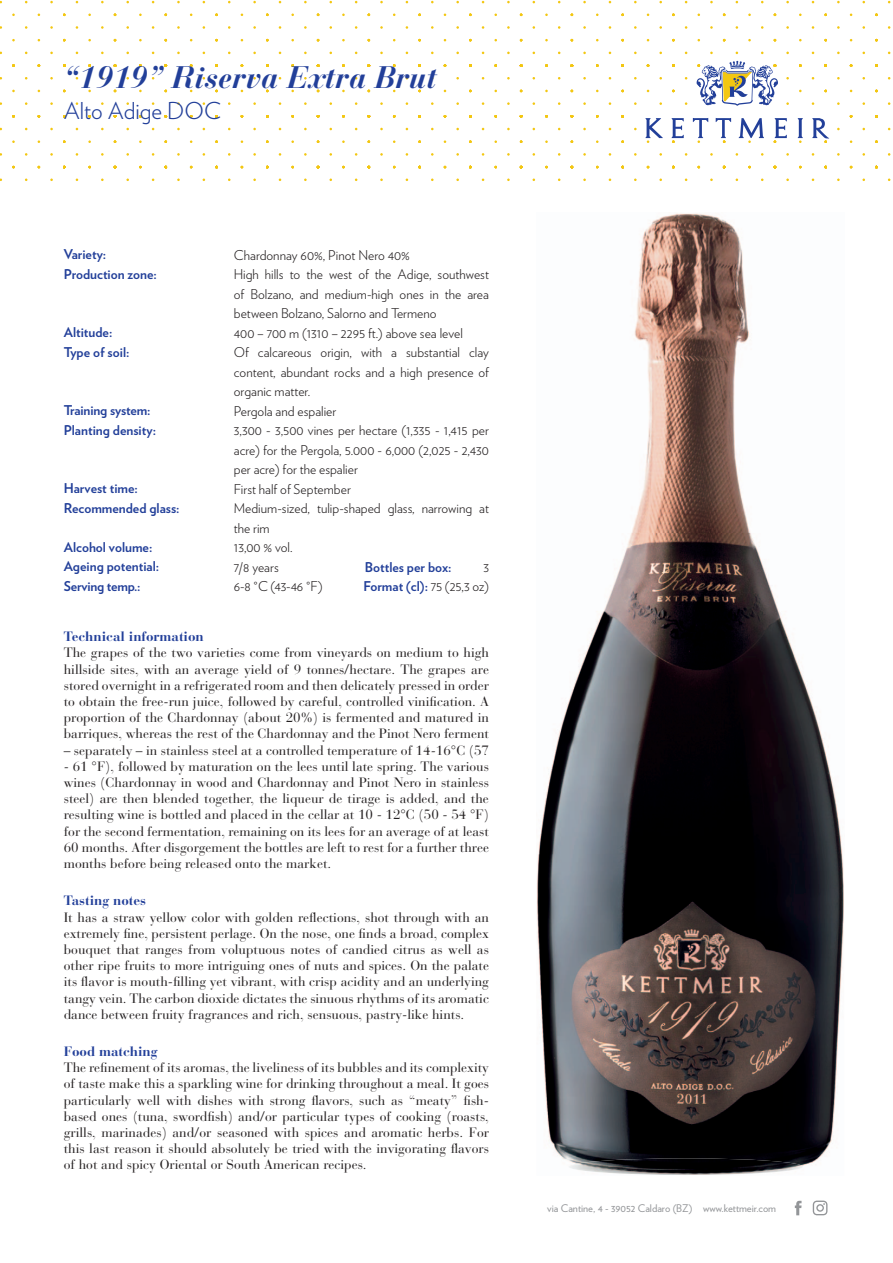
<style>
.page{position:relative;width:893px;height:1263px;background:#fff}
.page>*{position:absolute;margin:0;border:0;box-sizing:border-box;transform-origin:0 0}
.t1{font:italic 700 30.9px "Bauer Bodoni";color:#223f99}
.t2{font:300 23.25px "Verlag";color:#223f99}
.t3{font:13.5px/16.2px "Bauer Bodoni";color:#231f20;text-align:justify}
.t4{font:300 13.5px/19.5px "Verlag";color:#231f20}
.t5{font:700 13.5px/19.5px "Verlag";color:#223f99}
.t6{font:700 13.5px "Bauer Bodoni";color:#223f99}
.t7{font:10.5px "Verlag";color:#939598}
.s1{font-weight:300;color:#231f20}
</style>
<div class="page">
<svg style="left:0;top:0;width:891px;height:181px"></svg>
<div style="left:645px;top:114px;width:187px;height:25px;background:#fff"></div>
<svg style="left:694px;top:52px;width:85px;height:55px"></svg>
<svg style="left:812px;top:118px;width:17px;height:25px"></svg>
<svg style="left:798px;top:118px;width:5px;height:25px"></svg>
<svg style="left:645px;top:118px;width:18px;height:25px"></svg>
<svg style="left:693px;top:118px;width:71px;height:25px"></svg>
<svg style="left:672px;top:118px;width:15px;height:25px"></svg>
<svg style="left:774px;top:118px;width:15px;height:25px"></svg>
<svg style="left:795px;top:1201px;width:7px;height:14px"></svg>
<svg style="left:813px;top:1200px;width:14px;height:15px"></svg>
<img style="left:537px;top:213px;width:307px;height:953px">
<img style="left:568px;top:1158px;width:235px;height:17px">
<h1 class="t1" style="left:64px;top:58px;width:375px">“1919” Riserva Extra Brut</h1>
<h2 class="t2" style="left:64px;top:93px;width:159px">Alto Adige DOC</h2>
<p class="t5" style="left:64px;top:244px;width:95px">Variety:<br>Production zone:</p>
<p class="t5" style="left:64px;top:322px;width:67px">Altitude:<br>Type of soil:</p>
<p class="t5" style="left:64px;top:400px;width:94px">Training system:<br>Planting density:</p>
<p class="t5" style="left:64px;top:478px;width:117px">Harvest time:<br>Recommended glass:</p>
<p class="t5" style="left:64px;top:537px;width:97px">Alcohol volume:<br>Ageing potential:<br>Serving temp.:</p>
<p class="t4" style="left:234px;top:244px;width:257px">Chardonnay 60%, Pinot Nero 40%<br>High hills to the west of the Adige, southwest of Bolzano, and medium-high ones in the area between Bolzano, Salorno and Termeno<br>400 – 700 m (1310 – 2295 ft.) above sea level<br>Of calcareous origin, with a substantial clay content, abundant rocks and a high presence of organic matter.<br>Pergola and espalier<br>3,300 - 3,500 vines per hectare (1,335 - 1,415 per acre) for the Pergola, 5.000 - 6,000 (2,025 - 2,430 per acre) for the espalier<br>First half of September<br>Medium-sized, tulip-shaped glass, narrowing at the rim<br>13,00 % vol.<br>7/8 years</p>
<p class="t5" style="left:365px;top:556px;width:88px">Bottles per box:</p>
<p class="t4" style="left:483px;top:556px;width:7px">3</p>
<p class="t4" style="left:234px;top:576px;width:90px">6-8 °C (43-46 °F)</p>
<p class="t5" style="left:363px;top:576px;width:127px">Format (cl): <span class="s1">75 (25,3 oz)</span></p>
<p class="t6" style="left:64px;top:628px;width:142px">Technical information</p>
<p class="t3" style="left:64px;top:645px;width:427px">The grapes of the two varieties come from vineyards on medium to high hillside sites, with an average yield of 9 tonnes/hectare. The grapes are stored overnight in a refrigerated room and then delicately pressed in order to obtain the free-run juice, followed by careful, controlled vinification. A proportion of the Chardonnay (about 20%) is fermented and matured in barriques, whereas the rest of the Chardonnay and the Pinot Nero ferment</p>
<p class="t3" style="left:64px;top:742px;width:427px">– separately – in stainless steel at a controlled temperature of 14-16°C (57</p>
<p class="t3" style="left:64px;top:758px;width:427px">- 61 °F), followed by maturation on the lees until late spring. The various wines (Chardonnay in wood and Chardonnay and Pinot Nero in stainless steel) are then blended together, the liqueur de tirage is added, and the resulting wine is bottled and placed in the cellar at 10 - 12°C (50 - 54 °F) for the second fermentation, remaining on its lees for an average of at least 60 months. After disgorgement the bottles are left to rest for a further three months before being released onto the market.</p>
<p class="t6" style="left:64px;top:892px;width:84px">Tasting notes</p>
<p class="t3" style="left:64px;top:909px;width:427px">It has a straw yellow color with golden reflections, shot through with an extremely fine, persistent perlage. On the nose, one finds a broad, complex bouquet that ranges from voluptuous notes of candied citrus as well as other ripe fruits to more intriguing ones of nuts and spices. On the palate its flavor is mouth-filling yet vibrant, with crisp acidity and an underlying tangy vein. The carbon dioxide dictates the sinuous rhythms of its aromatic dance between fruity fragrances and rich, sensuous, pastry-like hints.</p>
<p class="t6" style="left:64px;top:1043px;width:95px">Food matching</p>
<p class="t3" style="left:64px;top:1059px;width:427px">The refinement of its aromas, the liveliness of its bubbles and its complexity of taste make this a sparkling wine for drinking throughout a meal. It goes particularly well with dishes with strong flavors, such as “meaty” fish&shy;based ones (tuna, swordfish) and/or particular types of cooking (roasts, grills, marinades) and/or seasoned with spices and aromatic herbs. For this last reason it should absolutely be tried with the invigorating flavors of hot and spicy Oriental or South American recipes.</p>
<p class="t7" style="left:547px;top:1200px;width:230px">via Cantine, 4 - 39052 Caldaro (BZ) www.kettmeir.com</p>
</div>
